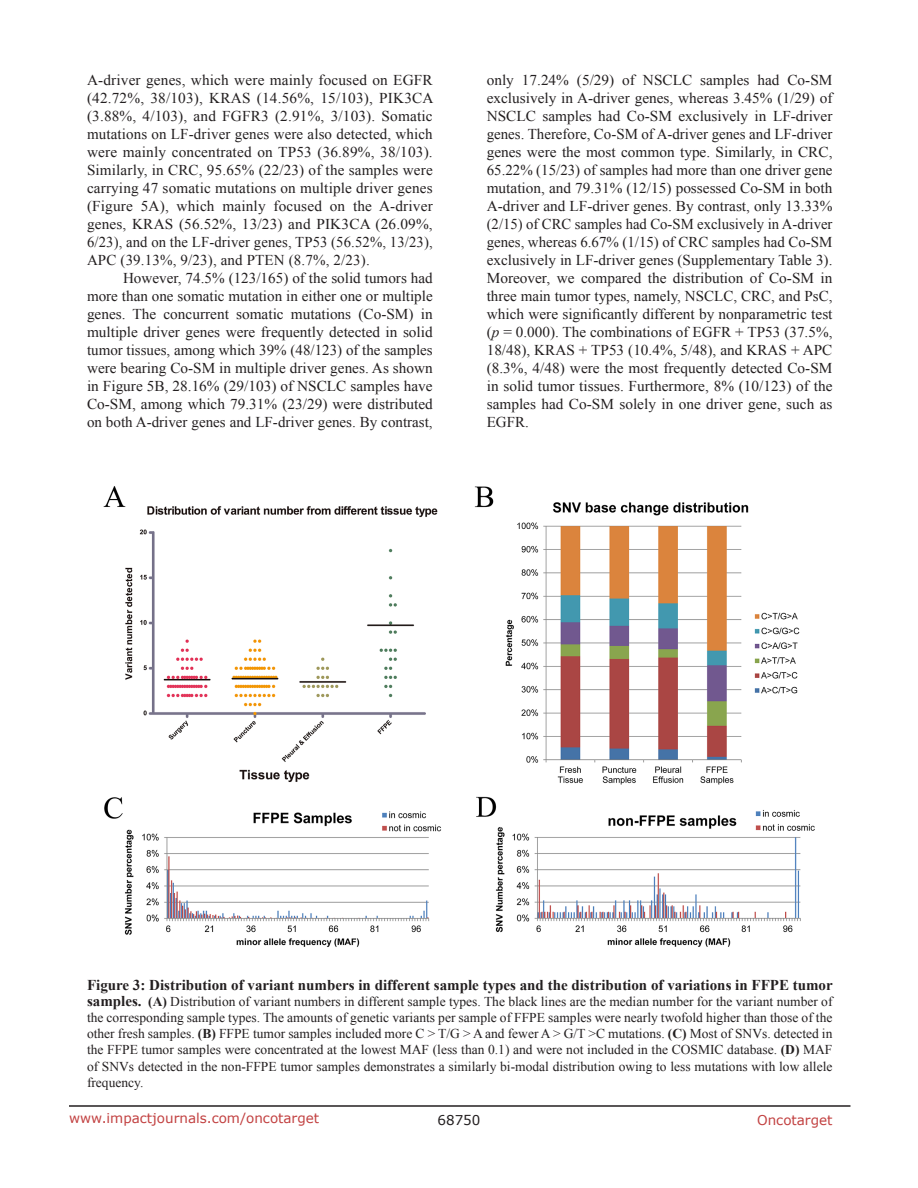
<style>
.page{position:relative;width:918px;height:1188px;background:#fff}
.page>*{position:absolute;margin:0;border:0;box-sizing:border-box;transform-origin:0 0}
.BodyText{font:15px/18px "Times New Roman";color:#231f20;text-align:justify}
.figuretext{font:700 15px "Times New Roman";color:#231f20}
.figuretext-2{font:13.5px/16.2px "Times New Roman";color:#231f20;text-align:justify}
.t1{font:13.5px "Verdana";color:#c24141}
.t2{font:13.5px "Verdana";color:#231f20}
.s1{font-style:italic}
.s2{font-weight:700;font-size:15px}
.s3{font-weight:700}
</style>
<div class="page">
<hr style="left:69px;top:1105px;width:781px;height:2px;background:#231f20">
<img style="left:103px;top:486px;width:712px;height:461px">
<p class="BodyText" style="left:87px;top:71px;width:348px">A-driver genes, which were mainly focused on EGFR (42.72%, 38/103), KRAS (14.56%, 15/103), PIK3CA (3.88%, 4/103), and FGFR3 (2.91%, 3/103). Somatic mutations on LF-driver genes were also detected, which were mainly concentrated on TP53 (36.89%, 38/103).<br>Similarly, in CRC, 95.65% (22/23) of the samples were carrying 47 somatic mutations on multiple driver genes (Figure 5A), which mainly focused on the A-driver genes, KRAS (56.52%, 13/23) and PIK3CA (26.09%, 6/23), and on the LF-driver genes, TP53 (56.52%, 13/23), APC (39.13%, 9/23), and PTEN (8.7%, 2/23).</p>
<p class="BodyText" style="left:87px;top:269px;width:347px;text-indent:36px">However, 74.5% (123/165) of the solid tumors had more than one somatic mutation in either one or multiple genes. The concurrent somatic mutations (Co-SM) in multiple driver genes were frequently detected in solid tumor tissues, among which 39% (48/123) of the samples were bearing Co-SM in multiple driver genes. As shown in Figure 5B, 28.16% (29/103) of NSCLC samples have Co-SM, among which 79.31% (23/29) were distributed on both A-driver genes and LF-driver genes. By contrast,</p>
<p class="BodyText" style="left:487px;top:71px;width:347px">only 17.24% (5/29) of NSCLC samples had Co-SM exclusively in A-driver genes, whereas 3.45% (1/29) of NSCLC samples had Co-SM exclusively in LF-driver genes. Therefore, Co-SM of A-driver genes and LF-driver genes were the most common type. Similarly, in CRC, 65.22% (15/23) of samples had more than one driver gene mutation, and 79.31% (12/15) possessed Co-SM in both A-driver and LF-driver genes. By contrast, only 13.33% (2/15) of CRC samples had Co-SM exclusively in A-driver genes, whereas 6.67% (1/15) of CRC samples had Co-SM exclusively in LF-driver genes (Supplementary Table 3).<br>Moreover, we compared the distribution of Co-SM in three main tumor types, namely, NSCLC, CRC, and PsC, which were significantly different by nonparametric test (<span class="s1">p</span> = 0.000). The combinations of EGFR + TP53 (37.5%, 18/48), KRAS + TP53 (10.4%, 5/48), and KRAS + APC (8.3%, 4/48) were the most frequently detected Co-SM in solid tumor tissues. Furthermore, 8% (10/123) of the samples had Co-SM solely in one driver gene, such as EGFR.</p>
<p class="figuretext" style="left:87px;top:974px;width:747px">Figure 3: Distribution of variant numbers in different sample types and the distribution of variations in FFPE tumor</p>
<p class="figuretext-2" style="left:87px;top:993px;width:747px"><span class="s2">samples.</span> <span class="s3">(A)</span> Distribution of variant numbers in different sample types. The black lines are the median number for the variant number of the corresponding sample types. The amounts of genetic variants per sample of FFPE samples were nearly twofold higher than those of the other fresh samples. <span class="s3">(B)</span> FFPE tumor samples included more C &gt; T/G &gt; A and fewer A &gt; G/T &gt;C mutations. <span class="s3">(C)</span> Most of SNVs. detected in the FFPE tumor samples were concentrated at the lowest MAF (less than 0.1) and were not included in the COSMIC database. <span class="s3">(D)</span> MAF of SNVs detected in the non-FFPE tumor samples demonstrates a similarly bi-modal distribution owing to less mutations with low allele frequency.</p>
<p class="t1" style="left:69px;top:1109px;width:252px">www.impactjournals.com/oncotarget</p>
<p class="t2" style="left:438px;top:1111px;width:44px">68750</p>
<p class="t1" style="left:757px;top:1111px;width:77px">Oncotarget</p>
</div>
